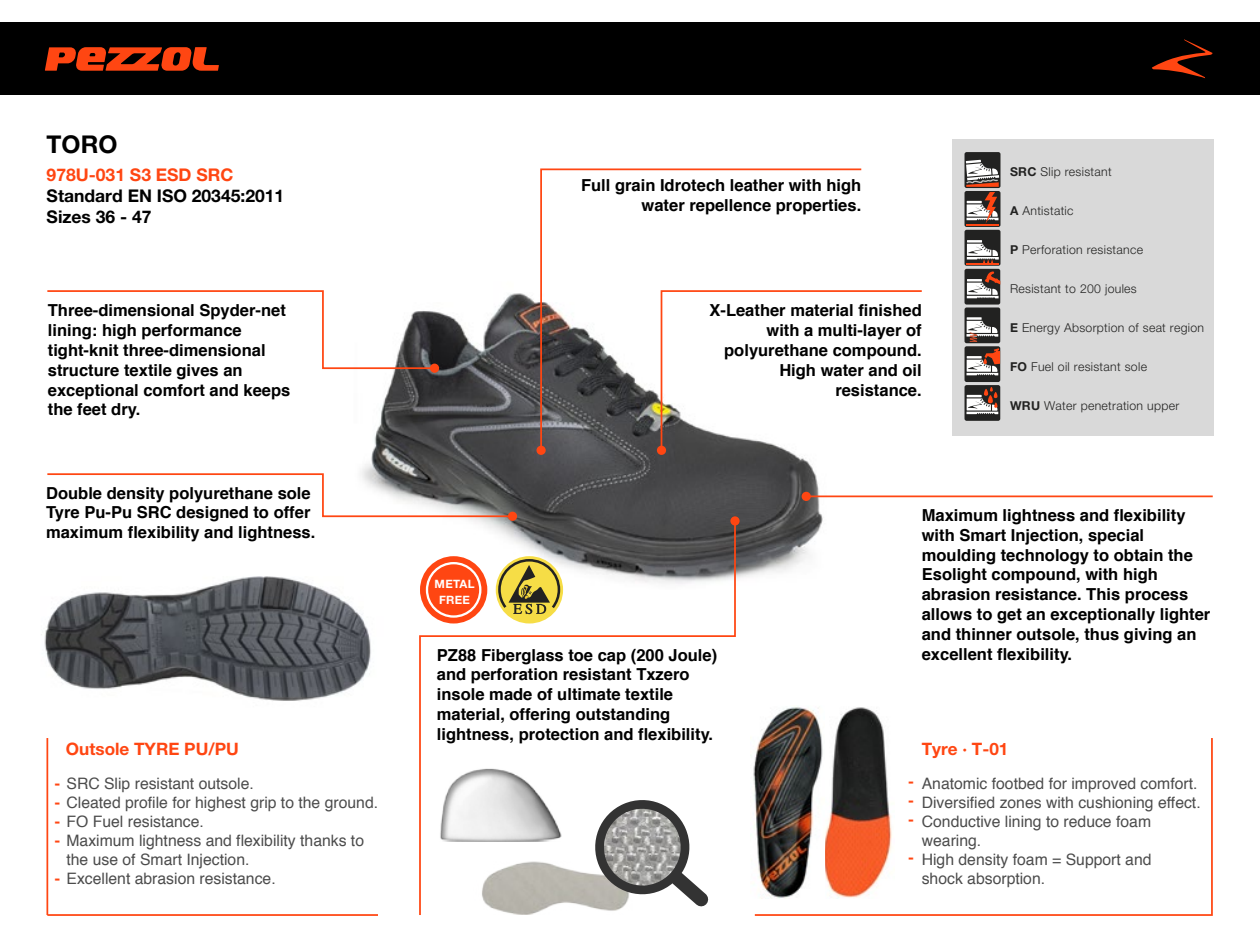
<style>
.page{position:relative;width:1260px;height:945px;background:#fff}
.page>*{position:absolute;margin:0;border:0;box-sizing:border-box;transform-origin:0 0}
.t1{font:700 24.5px "Helvetica Neue LT Std";color:#000}
.t2{font:700 17.5px/21px "Helvetica Neue LT Std";color:#000}
.t3{font:700 17.5px "Helvetica Neue LT Std";color:#ff4612}
.t4{font:700 17.15px "Helvetica Neue LT Std";color:#ff4612}
.t5{font:700 16.62px/19.8px "Helvetica";color:#000}
.t6{font:15.75px/18.9px "Helvetica";color:#4c4c4c}
.t7{font:700 15.75px/18.9px "Helvetica";color:#ff4612;text-align:justify}
.t8{font:300 12.25px "Helvetica Neue LT Std";letter-spacing:.025em;color:#222221}
.t9{font:700 11.55px/15.4px "Helvetica Neue LT Std";letter-spacing:.025em;color:#fff;text-align:center}
.s1{font-weight:700;color:#ff4612}
.s2{font-weight:700}
</style>
<div class="page">
<img style="left:362px;top:293px;width:499px;height:286px">
<div style="left:0;top:23px;width:1260px;height:72px;background:#000"></div>
<svg style="left:45px;top:47px;width:174px;height:24px;background:#af2f0c"></svg>
<svg style="left:1152px;top:39px;width:61px;height:39px;background:#340e03"></svg>
<svg style="left:47px;top:472px;width:467px;height:46px"></svg>
<div style="left:508px;top:512px;width:9px;height:9px;background:#ff4612;border-radius:50%"></div>
<svg style="left:47px;top:290px;width:390px;height:80px"></svg>
<div style="left:430px;top:364px;width:9px;height:9px;background:#ff4612;border-radius:50%"></div>
<svg style="left:754px;top:738px;width:459px;height:178px"></svg>
<img style="left:41px;top:556px;width:342px;height:145px">
<hr style="left:46px;top:738px;width:2px;height:177px;background:#ff4612">
<img style="left:825px;top:707px;width:69px;height:191px">
<img style="left:750px;top:707px;width:75px;height:191px">
<hr style="left:47px;top:914px;width:331px;height:2px;background:#ff4612">
<hr style="left:806px;top:496px;width:407px;height:1px;background:#ff4612">
<div style="left:802px;top:492px;width:9px;height:9px;background:#ff4612;border-radius:50%"></div>
<div style="left:657px;top:446px;width:9px;height:9px;background:#ff4612;border-radius:50%"></div>
<svg style="left:539px;top:168px;width:324px;height:284px"></svg>
<div style="left:537px;top:446px;width:9px;height:9px;background:#ff4612;border-radius:50%"></div>
<svg style="left:418px;top:519px;width:319px;height:396px"></svg>
<svg style="left:730px;top:516px;width:10px;height:10px"></svg>
<img style="left:433px;top:762px;width:139px;height:80px">
<img style="left:473px;top:852px;width:109px;height:62px">
<svg style="left:582px;top:787px;width:139px;height:128px"></svg>
<div style="left:953px;top:140px;width:261px;height:296px;background:#d9d9d9"></div>
<div style="left:965px;top:191px;width:36px;height:36px;background:#222221;border-radius:2px"></div>
<hr style="left:966px;top:224px;width:33px;height:2px;background:#ff4612">
<div style="left:965px;top:230px;width:36px;height:36px;background:#222221;border-radius:2px"></div>
<hr style="left:966px;top:263px;width:33px;height:2px;background:#ff4612">
<svg style="left:967px;top:240px;width:32px;height:23px"></svg>
<div style="left:965px;top:269px;width:35px;height:36px;background:#222221;border-radius:2px"></div>
<svg style="left:967px;top:271px;width:33px;height:27px"></svg>
<div style="left:965px;top:307px;width:35px;height:36px;background:#222221;border-radius:2px"></div>
<svg style="left:966px;top:317px;width:32px;height:25px"></svg>
<div style="left:965px;top:385px;width:35px;height:36px;background:#222221;border-radius:2px"></div>
<svg style="left:967px;top:387px;width:31px;height:27px"></svg>
<svg style="left:965px;top:346px;width:35px;height:36px"></svg>
<svg style="left:967px;top:348px;width:33px;height:27px"></svg>
<div style="left:965px;top:152px;width:36px;height:36px;background:#222221;border-radius:2px"></div>
<svg style="left:965px;top:160px;width:34px;height:64px"></svg>
<h1 class="t1" style="left:47px;top:129px;width:72px">TORO</h1>
<p class="t3" style="left:47px;top:164px;width:188px">978U-031 S3 ESD SRC</p>
<p class="t2" style="left:47px;top:185px;width:239px">Standard EN ISO 20345:2011<br>Sizes 36 - 47</p>
<p class="t5" style="left:48px;top:302px;width:244px">Three-dimensional Spyder-net lining: high performance tight-knit three-dimensional structure textile gives an exceptional comfort and keeps the feet dry.</p>
<p class="t5" style="left:46px;top:484px;width:271px">Double density polyurethane sole<br>Tyre Pu-Pu SRC designed to offer maximum flexibility and lightness.</p>
<p class="t4" style="left:66px;top:738px;width:174px">Outsole TYRE PU/PU</p>
<p class="t6" style="left:55px;top:775px;width:201px"><span class="s1">-</span> SRC Slip resistant outsole.</p>
<p class="t6" style="left:55px;top:794px;width:325px"><span class="s1">-</span> Cleated profile for highest grip to the ground.</p>
<p class="t6" style="left:55px;top:813px;width:151px"><span class="s1">-</span> FO Fuel resistance.</p>
<p class="t6" style="left:55px;top:832px;width:311px"><span class="s1">-</span> Maximum lightness and flexibility thanks to</p>
<p class="t6" style="left:55px;top:870px;width:223px"><span class="s1">-</span> Excellent abrasion resistance.</p>
<p class="t6" style="left:67px;top:851px;width:184px">the use of Smart Injection.</p>
<p class="t5" style="left:581px;top:176px;width:282px;text-align:right">Full grain Idrotech leather with high water repellence properties.</p>
<p class="t5" style="left:709px;top:302px;width:214px;text-align:right">X-Leather material finished with a multi-layer of polyurethane compound.<br>High water and oil resistance.</p>
<p class="t8" style="left:1010px;top:164px;width:103px"><span class="s2">SRC</span> Slip resistant</p>
<p class="t8" style="left:1010px;top:204px;width:65px"><span class="s2">A</span> Antistatic</p>
<p class="t8" style="left:1010px;top:242px;width:134px"><span class="s2">P</span> Perforation resistance</p>
<p class="t8" style="left:1010px;top:281px;width:128px">Resistant to 200 joules</p>
<p class="t8" style="left:1010px;top:320px;width:196px"><span class="s2">E</span> Energy Absorption of seat region</p>
<p class="t8" style="left:1010px;top:359px;width:138px"><span class="s2">FO</span> Fuel oil resistant sole</p>
<p class="t8" style="left:1010px;top:398px;width:171px"><span class="s2">WRU</span> Water penetration upper</p>
<p class="t9" style="left:435px;top:576px;width:41px">METAL<br>FREE</p>
<p class="t5" style="left:437px;top:646px;width:282px">PZ88 Fiberglass toe cap (200 Joule) and perforation resistant Txzero insole made of ultimate textile material, offering outstanding lightness, protection and flexibility.</p>
<p class="t5" style="left:922px;top:506px;width:290px">Maximum lightness and flexibility with Smart Injection, special moulding technology to obtain the Esolight compound, with high abrasion resistance. This process allows to get an exceptionally lighter and thinner outsole, thus giving an excellent flexibility.</p>
<p class="t7" style="left:908px;top:774px;width:7px">- - -</p>
<p class="t7" style="left:908px;top:849px;width:7px">-</p>
<p class="t4" style="left:922px;top:738px;width:88px">Tyre · T-01</p>
<p class="t6" style="left:922px;top:775px;width:280px">Anatomic footbed for improved comfort.<br>Diversified zones with cushioning effect.<br>Conductive lining to reduce foam wearing.<br>High density foam = Support and<br>shock absorption.</p>
</div>
